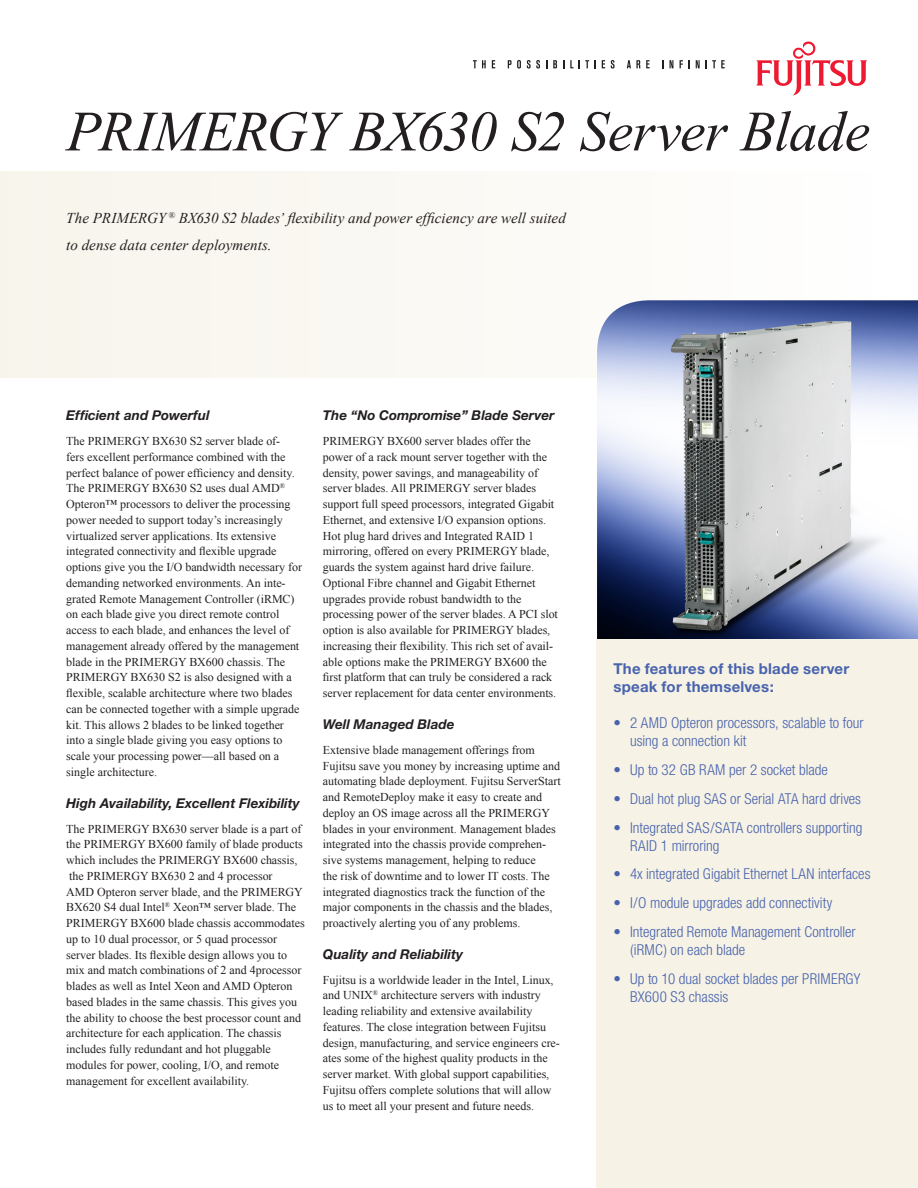
<style>
.page{position:relative;width:918px;height:1188px;background:#fff}
.page>*{position:absolute;margin:0;border:0;box-sizing:border-box;transform-origin:0 0}
.t1{font:italic 57px "Times New Roman";letter-spacing:-.02em;color:#231f20}
.Front_Page_-_Overvie{font:300 condensed 15px/18px "Helvetica Neue";color:#4863ae}
.Front_Page_-_Intro{font:italic 15px/27px "Times New Roman";letter-spacing:.005em;color:#231f20}
.Front_Page_-_Overvie-2{font:700 15px/18px "Helvetica Neue";letter-spacing:.015em;color:#4863ae}
.Front_Page_Copy_-_Su{font:italic 700 13.5px "Helvetica Neue";color:#231f20}
.Front_Page_Copy_-_Bo{font:12px/15.8px "Times New Roman";color:#231f20}
</style>
<div class="page">
<svg style="left:756px;top:41px;width:111px;height:55px"></svg>
<svg style="left:473px;top:60px;width:13px;height:8px"></svg>
<svg style="left:492px;top:60px;width:3px;height:8px"></svg>
<svg style="left:508px;top:60px;width:13px;height:9px"></svg>
<svg style="left:527px;top:60px;width:13px;height:9px"></svg>
<svg style="left:553px;top:60px;width:4px;height:8px"></svg>
<svg style="left:570px;top:60px;width:3px;height:8px"></svg>
<svg style="left:579px;top:60px;width:17px;height:8px"></svg>
<svg style="left:602px;top:60px;width:3px;height:8px"></svg>
<svg style="left:611px;top:60px;width:4px;height:9px"></svg>
<svg style="left:627px;top:60px;width:23px;height:8px"></svg>
<svg style="left:670px;top:60px;width:3px;height:8px"></svg>
<svg style="left:680px;top:60px;width:10px;height:8px"></svg>
<svg style="left:696px;top:60px;width:4px;height:8px"></svg>
<svg style="left:706px;top:60px;width:19px;height:8px"></svg>
<div style="left:0;top:171px;width:871px;height:207px;background:#faf8f3"></div>
<img style="left:597px;top:300px;width:321px;height:339px">
<div style="left:597px;top:639px;width:321px;height:549px;background:#f6f2e5"></div>
<p class="t1" style="left:66px;top:98px;width:805px">PRIMERGY BX630 S2 Server Blade</p>
<p class="Front_Page_-_Intro" style="left:66px;top:205px;width:501px">The PRIMERGY <sup>®</sup> BX630 S2 blades’ flexibility and power efficiency are well suited to dense data center deployments.</p>
<p class="Front_Page_Copy_-_Su" style="left:66px;top:407px;width:145px">Efficient and Powerful</p>
<p class="Front_Page_Copy_-_Bo" style="left:66px;top:433px;width:237px">The PRIMERGY BX630 S2 server blade of-<br>fers excellent performance combined with the perfect balance of power efficiency and density.<br>The PRIMERGY BX630 S2 uses dual AMD<sup>® </sup>Opteron™ processors to deliver the processing power needed to support today’s increasingly virtualized server applications. Its extensive integrated connectivity and flexible upgrade options give you the I/O bandwidth necessary for demanding networked environments. An inte&shy;grated Remote Management Controller (iRMC) on each blade give you direct remote control access to each blade, and enhances the level of management already offered by the management blade in the PRIMERGY BX600 chassis. The PRIMERGY BX630 S2 is also designed with a flexible, scalable architecture where two blades can be connected together with a simple upgrade kit. This allows 2 blades to be linked together into a single blade giving you easy options to scale your processing power—all based on a single architecture.</p>
<p class="Front_Page_Copy_-_Su" style="left:66px;top:795px;width:235px">High Availability, Excellent Flexibility</p>
<p class="Front_Page_Copy_-_Bo" style="left:66px;top:821px;width:240px">The PRIMERGY BX630 server blade is a part of the PRIMERGY BX600 family of blade products which includes the PRIMERGY BX600 chassis, the PRIMERGY BX630 2 and 4 processor<br>AMD Opteron server blade, and the PRIMERGY BX620 S4 dual Intel<sup>®</sup> Xeon™ server blade. The PRIMERGY BX600 blade chassis accommodates up to 10 dual processor, or 5 quad processor server blades. Its flexible design allows you to mix and match combinations of 2 and 4processor blades as well as Intel Xeon and AMD Opteron based blades in the same chassis. This gives you the ability to choose the best processor count and architecture for each application. The chassis includes fully redundant and hot pluggable modules for power, cooling, I/O, and remote management for excellent availability.</p>
<p class="Front_Page_Copy_-_Su" style="left:323px;top:407px;width:233px">The “No Compromise” Blade Server</p>
<p class="Front_Page_Copy_-_Bo" style="left:323px;top:433px;width:237px">PRIMERGY BX600 server blades offer the power of a rack mount server together with the density, power savings, and manageability of server blades. All PRIMERGY server blades support full speed processors, integrated Gigabit Ethernet, and extensive I/O expansion options.<br>Hot plug hard drives and Integrated RAID 1 mirroring, offered on every PRIMERGY blade, guards the system against hard drive failure.<br>Optional Fibre channel and Gigabit Ethernet upgrades provide robust bandwidth to the processing power of the server blades. A PCI slot option is also available for PRIMERGY blades, increasing their flexibility. This rich set of avail&shy;able options make the PRIMERGY BX600 the first platform that can truly be considered a rack server replacement for data center environments.</p>
<p class="Front_Page_Copy_-_Su" style="left:323px;top:716px;width:133px">Well Managed Blade</p>
<p class="Front_Page_Copy_-_Bo" style="left:323px;top:742px;width:239px">Extensive blade management offerings from Fujitsu save you money by increasing uptime and automating blade deployment. Fujitsu ServerStart and RemoteDeploy make it easy to create and deploy an OS image across all the PRIMERGY blades in your environment. Management blades integrated into the chassis provide comprehen&shy;sive systems management, helping to reduce<br>the risk of downtime and to lower IT costs. The integrated diagnostics track the function of the major components in the chassis and the blades, proactively alerting you of any problems.</p>
<p class="Front_Page_Copy_-_Su" style="left:323px;top:946px;width:142px">Quality and Reliability</p>
<p class="Front_Page_Copy_-_Bo" style="left:323px;top:972px;width:239px">Fujitsu is a worldwide leader in the Intel, Linux, and UNIX<sup>®</sup> architecture servers with industry leading reliability and extensive availability features. The close integration between Fujitsu design, manufacturing, and service engineers cre&shy;ates some of the highest quality products in the server market. With global support capabilities, Fujitsu offers complete solutions that will allow us to meet all your present and future needs.</p>
<p class="Front_Page_-_Overvie-2" style="left:614px;top:660px;width:237px">The features of this blade server speak for themselves:</p>
<p class="Front_Page_-_Overvie" style="left:630px;top:714px;width:235px;text-indent:-16px">• 2 AMD Opteron processors, scalable to four using a connection kit</p>
<p class="Front_Page_-_Overvie" style="left:614px;top:761px;width:216px">• Up to 32 GB RAM per 2 socket blade</p>
<p class="Front_Page_-_Overvie" style="left:614px;top:789px;width:249px">• Dual hot plug SAS or Serial ATA hard drives</p>
<p class="Front_Page_-_Overvie" style="left:630px;top:818px;width:234px;text-indent:-16px">• Integrated SAS/SATA controllers supporting<br>RAID 1 mirroring</p>
<p class="Front_Page_-_Overvie" style="left:614px;top:865px;width:259px">• 4x integrated Gigabit Ethernet LAN interfaces</p>
<p class="Front_Page_-_Overvie" style="left:614px;top:894px;width:220px">• I/O module upgrades add connectivity</p>
<p class="Front_Page_-_Overvie" style="left:630px;top:923px;width:227px;text-indent:-16px">• Integrated Remote Management Controller (iRMC) on each blade</p>
<p class="Front_Page_-_Overvie" style="left:630px;top:969px;width:232px;text-indent:-16px">• Up to 10 dual socket blades per PRIMERGY<br>BX600 S3 chassis</p>
</div>
